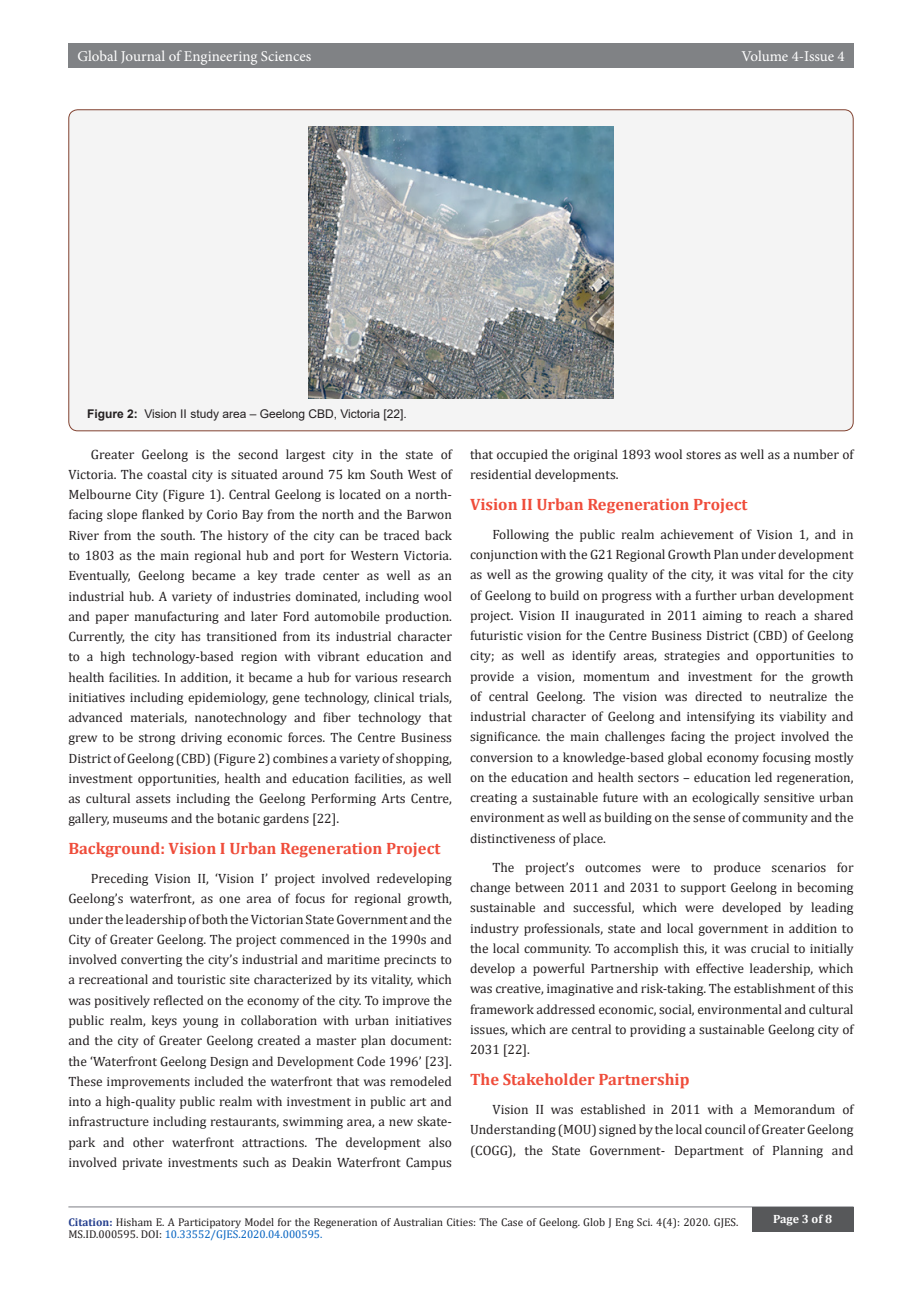
<style>
.page{position:relative;width:922px;height:1292px;background:#fff}
.page>*{position:absolute;margin:0;border:0;box-sizing:border-box;transform-origin:0 0}
.t1{font:700 16.5px "Cambria";color:#ef4c3a}
.t2{font:15px "Minion Pro";color:#fff}
.t3{font:13.5px/20.2px "Cambria";color:#231f20;text-align:justify}
.t4{font:12px "Arial";color:#231f20}
.t5{font:700 12px "Cambria";color:#fff}
.t6{font:11.25px/12px "Cambria";color:#231f20}
.s1{font-weight:700}
.s2{font-weight:700;color:#253f8e}
.s3{color:#0563c1}
</style>
<div class="page">
<hr style="left:68px;top:1206px;width:785px;height:1px;background:#a8a9ad">
<div style="left:68px;top:44px;width:786px;height:24px;background:#808285"></div>
<div style="left:751px;top:1207px;width:102px;height:25px;background:#57585a"></div>
<div style="left:69px;top:110px;width:784px;height:321px;background:#f4f4f4;border-radius:9px"></div>
<img style="left:308px;top:126px;width:305px;height:272px">
<p class="t2" style="left:77px;top:46px;width:235px">Global Journal of Engineering Sciences</p>
<p class="t2" style="left:741px;top:46px;width:105px">Volume 4-Issue 4</p>
<p class="t4" style="left:87px;top:406px;width:321px"><span class="s1">Figure 2:</span> Vision II study area – Geelong CBD, Victoria [22].</p>
<p class="t3" style="left:68px;top:444px;width:385px;text-indent:22px">Greater Geelong is the second largest city in the state of Victoria. The coastal city is situated around 75 km South West of Melbourne City (Figure 1). Central Geelong is located on a north&shy;facing slope flanked by Corio Bay from the north and the Barwon River from the south. The history of the city can be traced back to 1803 as the main regional hub and port for Western Victoria.<br>Eventually, Geelong became a key trade center as well as an industrial hub. A variety of industries dominated, including wool and paper manufacturing and later Ford automobile production.<br>Currently, the city has transitioned from its industrial character to a high technology-based region with vibrant education and health facilities. In addition, it became a hub for various research initiatives including epidemiology, gene technology, clinical trials, advanced materials, nanotechnology and fiber technology that grew to be strong driving economic forces. The Centre Business District of Geelong (CBD) (Figure 2) combines a variety of shopping, investment opportunities, health and education facilities, as well as cultural assets including the Geelong Performing Arts Centre, gallery, museums and the botanic gardens [22].</p>
<p class="t1" style="left:68px;top:836px;width:373px">Background: Vision I Urban Regeneration Project</p>
<p class="t3" style="left:68px;top:868px;width:385px;text-indent:22px">Preceding Vision II, ‘Vision I’ project involved redeveloping Geelong’s waterfront, as one area of focus for regional growth, under the leadership of both the Victorian State Government and the City of Greater Geelong. The project commenced in the 1990s and involved converting the city’s industrial and maritime precincts to a recreational and touristic site characterized by its vitality, which was positively reflected on the economy of the city. To improve the public realm, keys young in collaboration with urban initiatives and the city of Greater Geelong created a master plan document: the ‘Waterfront Geelong Design and Development Code 1996’ [23].<br>These improvements included the waterfront that was remodeled into a high-quality public realm with investment in public art and infrastructure including restaurants, swimming area, a new skate&shy;park and other waterfront attractions. The development also involved private investments such as Deakin Waterfront Campus</p>
<p class="t3" style="left:470px;top:444px;width:385px">that occupied the original 1893 wool stores as well as a number of residential developments.</p>
<p class="t1" style="left:470px;top:492px;width:279px">Vision II Urban Regeneration Project</p>
<p class="t3" style="left:470px;top:524px;width:385px;text-indent:22px">Following the public realm achievement of Vision 1, and in conjunction with the G21 Regional Growth Plan under development as well as the growing quality of the city, it was vital for the city of Geelong to build on progress with a further urban development project. Vision II inaugurated in 2011 aiming to reach a shared futuristic vision for the Centre Business District (CBD) of Geelong city; as well as identify areas, strategies and opportunities to provide a vision, momentum and investment for the growth of central Geelong. The vision was directed to neutralize the industrial character of Geelong and intensifying its viability and significance. the main challenges facing the project involved the conversion to a knowledge-based global economy focusing mostly on the education and health sectors – education led regeneration, creating a sustainable future with an ecologically sensitive urban environment as well as building on the sense of community and the distinctiveness of place.</p>
<p class="t3" style="left:470px;top:857px;width:385px;text-indent:22px">The project’s outcomes were to produce scenarios for change between 2011 and 2031 to support Geelong in becoming sustainable and successful, which were developed by leading industry professionals, state and local government in addition to the local community. To accomplish this, it was crucial to initially develop a powerful Partnership with effective leadership, which was creative, imaginative and risk-taking. The establishment of this framework addressed economic, social, environmental and cultural issues, which are central to providing a sustainable Geelong city of 2031 [22].</p>
<p class="t1" style="left:470px;top:1067px;width:221px">The Stakeholder Partnership</p>
<p class="t3" style="left:470px;top:1099px;width:385px;text-indent:22px">Vision II was established in 2011 with a Memorandum of Understanding (MOU) signed by the local council of Greater Geelong (COGG), the State Government- Department of Planning and</p>
<p class="t6" style="left:68px;top:1216px;width:671px"><span class="s2">Citation:</span> Hisham E. A Participatory Model for the Regeneration of Australian Cities: The Case of Geelong. Glob J Eng Sci. 4(4): 2020. GJES.<br>MS.ID.000595. DOI: <span class="s3">10.33552/GJES.2020.04.000595.</span></p>
<p class="t5" style="left:773px;top:1210px;width:60px">Page 3 of 8</p>
</div>
